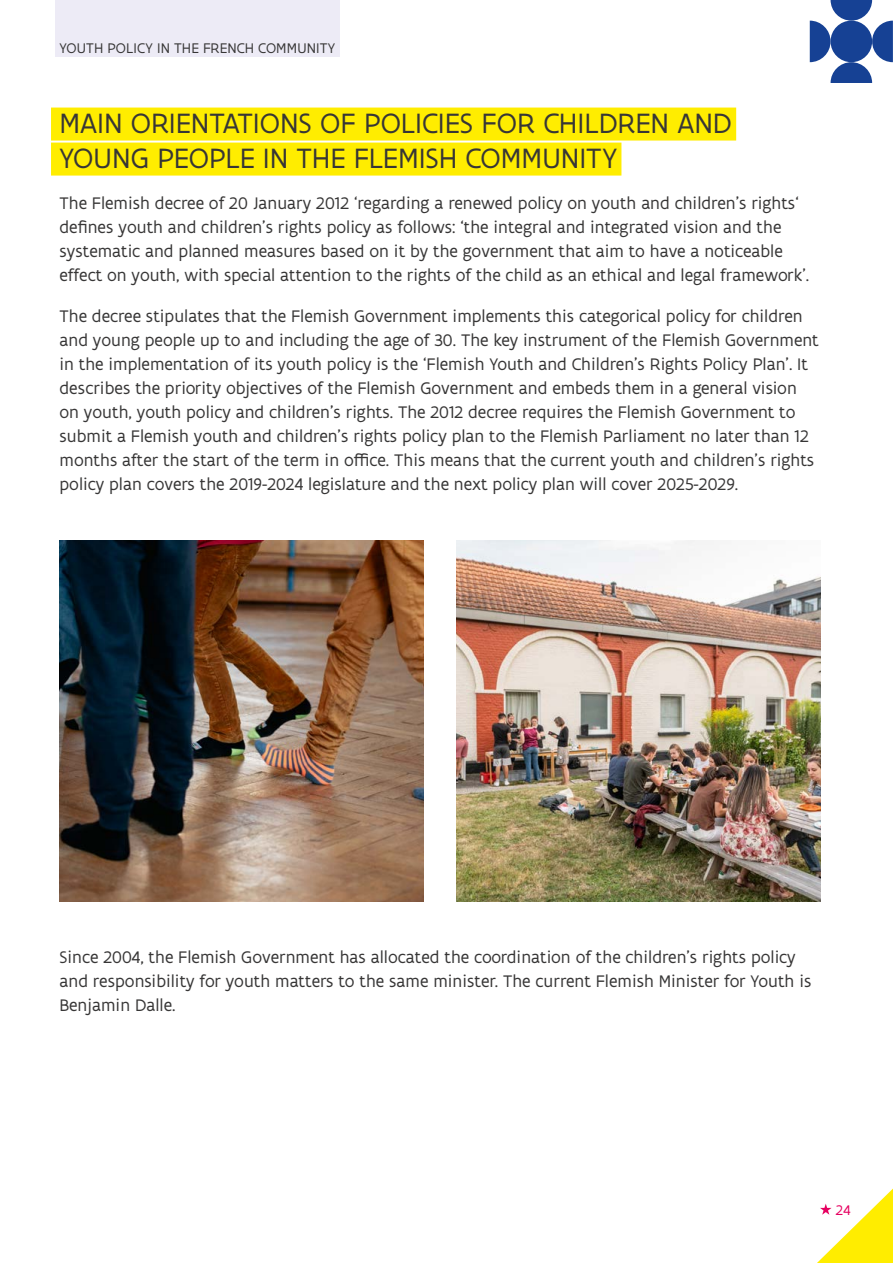
<style>
.page{position:relative;width:893px;height:1263px;background:#fff}
.page>*{position:absolute;margin:0;border:0;box-sizing:border-box;transform-origin:0 0}
.t1{font:30px/35px "Flanders Art Sans";letter-spacing:-.005em;color:#373636}
.t2{font:18px/24px "Flanders Art Sans";color:#373636}
.t3{font:15px "Flanders Art Sans";letter-spacing:.01em;color:#373636}
.t4{font:15px "Flanders Art Sans";color:#e60060}
</style>
<div class="page">
<svg style="left:810px;top:0;width:83px;height:83px"></svg>
<div style="left:55px;top:0;width:285px;height:56px;background:#edebf6"></div>
<div style="left:51px;top:108px;width:685px;height:33px;background:#ffed00"></div>
<div style="left:51px;top:143px;width:570px;height:33px;background:#ffed00"></div>
<img style="left:456px;top:540px;width:365px;height:362px">
<img style="left:60px;top:540px;width:364px;height:362px">
<svg style="left:817px;top:1188px;width:76px;height:75px"></svg>
<p class="t3" style="left:60px;top:39px;width:277px">YOUTH POLICY IN THE FRENCH COMMUNITY</p>
<h1 class="t1" style="left:60px;top:105px;width:674px">MAIN ORIENTATIONS OF POLICIES FOR CHILDREN AND<br>YOUNG PEOPLE IN THE FLEMISH COMMUNITY</h1>
<p class="t2" style="left:60px;top:191px;width:751px">The Flemish decree of 20 January 2012 ‘regarding a renewed policy on youth and children’s rights‘ defines youth and children’s rights policy as follows: ‘the integral and integrated vision and the systematic and planned measures based on it by the government that aim to have a noticeable effect on youth, with special attention to the rights of the child as an ethical and legal framework’.</p>
<p class="t2" style="left:60px;top:304px;width:761px">The decree stipulates that the Flemish Government implements this categorical policy for children and young people up to and including the age of 30. The key instrument of the Flemish Government in the implementation of its youth policy is the ‘Flemish Youth and Children’s Rights Policy Plan’. It describes the priority objectives of the Flemish Government and embeds them in a general vision on youth, youth policy and children’s rights. The 2012 decree requires the Flemish Government to submit a Flemish youth and children’s rights policy plan to the Flemish Parliament no later than 12 months after the start of the term in office. This means that the current youth and children’s rights policy plan covers the 2019-2024 legislature and the next policy plan will cover 2025-2029.</p>
<p class="t2" style="left:60px;top:945px;width:753px">Since 2004, the Flemish Government has allocated the coordination of the children’s rights policy and responsibility for youth matters to the same minister. The current Flemish Minister for Youth is<br>Benjamin Dalle.</p>
<p class="t4" style="left:836px;top:1200px;width:16px">24</p>
</div>
